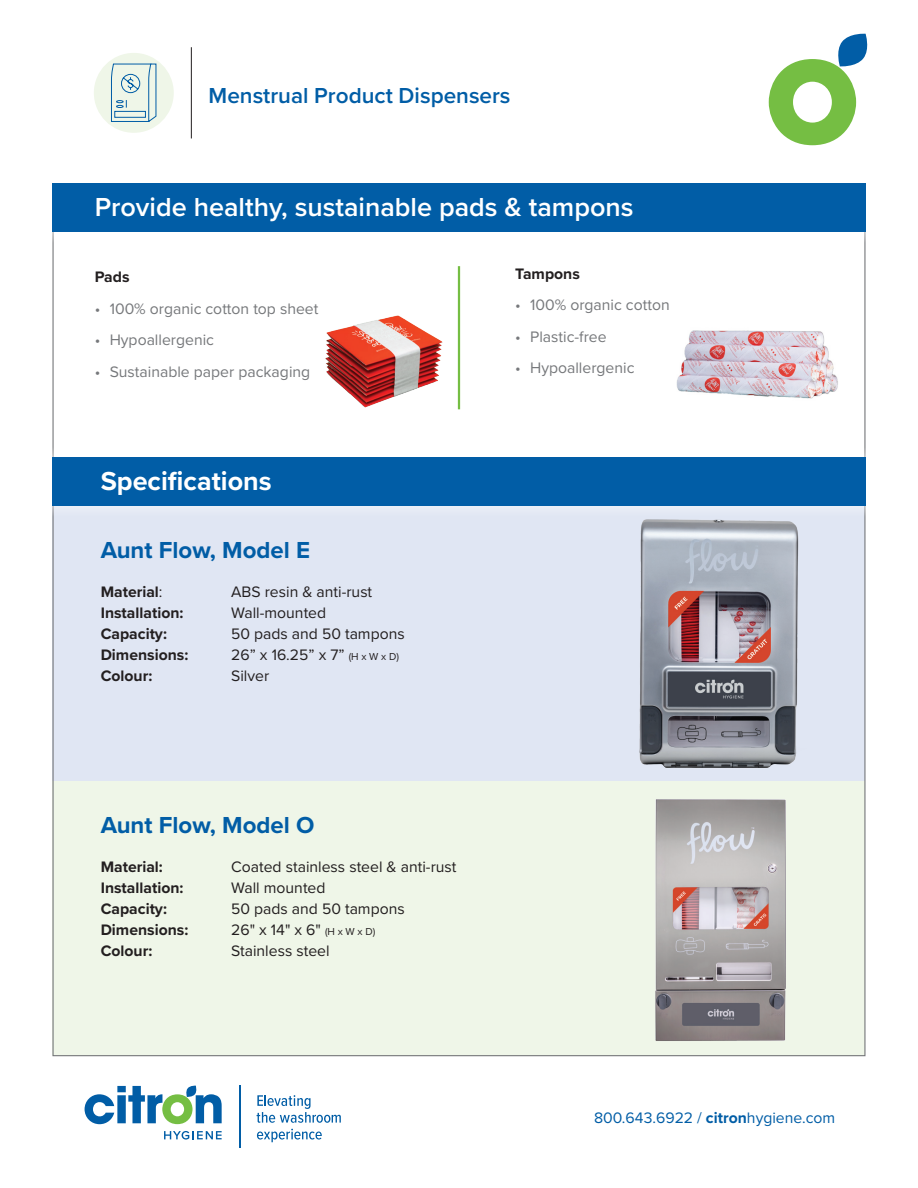
<style>
.page{position:relative;width:918px;height:1188px;background:#fff}
.page>*{position:absolute;margin:0;border:0;box-sizing:border-box;transform-origin:0 0}
.PS_-_h2{font:600 27px "Proxima Nova";color:#fff}
.t1{font:700 27px "Proxima Nova";color:#fff}
.t2{font:700 24px "Proxima Nova";color:#015da6}
.t3{font:600 22.5px "Proxima Nova";color:#015da6}
.PS_-_specs{font:15.75px "Proxima Nova";color:#231f20}
.PS_-_bod{font:15.75px "Proxima Nova";color:#76787b}
.PS_-_specs-2{font:700 15.75px "Proxima Nova";color:#231f20}
.t4{font:15.75px "Proxima Nova";color:#015da6}
.PS_-_h4{font:700 15.75px "Proxima Nova";color:#231f20}
.s1{font-weight:400}
.s2{font-size:10.5px}
.s3{font-weight:700}
</style>
<div class="page">
<svg style="left:85px;top:1085px;width:137px;height:39px"></svg>
<svg style="left:164px;top:1131px;width:58px;height:9px"></svg>
<svg style="left:257px;top:1095px;width:84px;height:28px"></svg>
<svg style="left:257px;top:1129px;width:65px;height:13px"></svg>
<hr style="left:239px;top:1086px;width:1px;height:62px;background:#015da6">
<svg style="left:769px;top:33px;width:99px;height:112px"></svg>
<div style="left:94px;top:53px;width:80px;height:80px;background:#eff6e8;border-radius:50%"></div>
<hr style="left:191px;top:47px;width:1px;height:91px;background:#231f20">
<svg style="left:111px;top:63px;width:46px;height:59px"></svg>
<div style="left:53px;top:781px;width:812px;height:275px;background:#eff6e8"></div>
<div style="left:53px;top:506px;width:812px;height:275px;background:#e0e6f3"></div>
<div style="left:52px;top:184px;width:814px;height:48px;background:#015da6"></div>
<img style="left:676px;top:330px;width:162px;height:69px">
<img style="left:325px;top:315px;width:118px;height:93px">
<hr style="left:458px;top:266px;width:2px;height:143px;background:#75be43">
<img style="left:639px;top:519px;width:160px;height:249px">
<img style="left:586px;top:799px;width:269px;height:258px">
<div style="left:42px;top:447px;width:834px;height:70px;background:#fff;opacity:.75"></div>
<div style="left:52px;top:458px;width:814px;height:48px;background:#015da6"></div>
<h3 class="t3" style="left:209px;top:78px;width:303px">Menstrual Product Dispensers</h3>
<p class="PS_-_h2" style="left:95px;top:187px;width:540px">Provide healthy, sustainable pads &amp; tampons</p>
<p class="PS_-_h4" style="left:95px;top:265px;width:36px">Pads</p>
<p class="PS_-_bod" style="left:95px;top:297px;width:225px">• 100% organic cotton top sheet</p>
<p class="PS_-_bod" style="left:95px;top:328px;width:121px">• Hypoallergenic</p>
<p class="PS_-_bod" style="left:95px;top:360px;width:217px">• Sustainable paper packaging</p>
<p class="t1" style="left:101px;top:461px;width:172px">Specifications</p>
<p class="t2" style="left:101px;top:532px;width:211px">Aunt Flow, Model E</p>
<p class="PS_-_specs-2" style="left:101px;top:580px;width:63px">Material<span class="s1">:</span></p>
<p class="PS_-_specs" style="left:231px;top:580px;width:143px">ABS resin &amp; anti-rust</p>
<p class="PS_-_specs-2" style="left:101px;top:601px;width:84px">Installation:</p>
<p class="PS_-_specs" style="left:231px;top:601px;width:97px">Wall-mounted</p>
<p class="PS_-_specs-2" style="left:101px;top:622px;width:68px">Capacity:</p>
<p class="PS_-_specs" style="left:231px;top:622px;width:175px">50 pads and 50 tampons</p>
<p class="PS_-_specs-2" style="left:101px;top:643px;width:89px">Dimensions:</p>
<p class="PS_-_specs" style="left:231px;top:643px;width:169px">26” x 16.25” x 7” <span class="s2">(H x W x D)</span></p>
<p class="PS_-_specs-2" style="left:101px;top:664px;width:53px">Colour:</p>
<p class="PS_-_specs" style="left:231px;top:664px;width:40px">Silver</p>
<p class="t2" style="left:101px;top:808px;width:215px">Aunt Flow, Model O</p>
<p class="PS_-_specs-2" style="left:101px;top:855px;width:64px">Material:</p>
<p class="PS_-_specs" style="left:231px;top:855px;width:227px">Coated stainless steel &amp; anti-rust</p>
<p class="PS_-_specs-2" style="left:101px;top:876px;width:84px">Installation:</p>
<p class="PS_-_specs" style="left:231px;top:876px;width:96px">Wall mounted</p>
<p class="PS_-_specs-2" style="left:101px;top:897px;width:68px">Capacity:</p>
<p class="PS_-_specs" style="left:231px;top:897px;width:175px">50 pads and 50 tampons</p>
<p class="PS_-_specs-2" style="left:101px;top:918px;width:89px">Dimensions:</p>
<p class="PS_-_specs" style="left:231px;top:918px;width:146px">26" x 14" x 6" <span class="s2">(H x W x D)</span></p>
<p class="PS_-_specs-2" style="left:101px;top:939px;width:53px">Colour:</p>
<p class="PS_-_specs" style="left:231px;top:939px;width:100px">Stainless steel</p>
<p class="PS_-_h4" style="left:515px;top:262px;width:66px">Tampons</p>
<p class="PS_-_bod" style="left:515px;top:293px;width:156px">• 100% organic cotton</p>
<p class="PS_-_bod" style="left:515px;top:325px;width:93px">• Plastic-free</p>
<p class="PS_-_bod" style="left:515px;top:356px;width:121px">• Hypoallergenic</p>
<p class="t4" style="left:594px;top:1106px;width:243px">800.643.6922 / <span class="s3">citron</span>hygiene.com</p>
</div>
